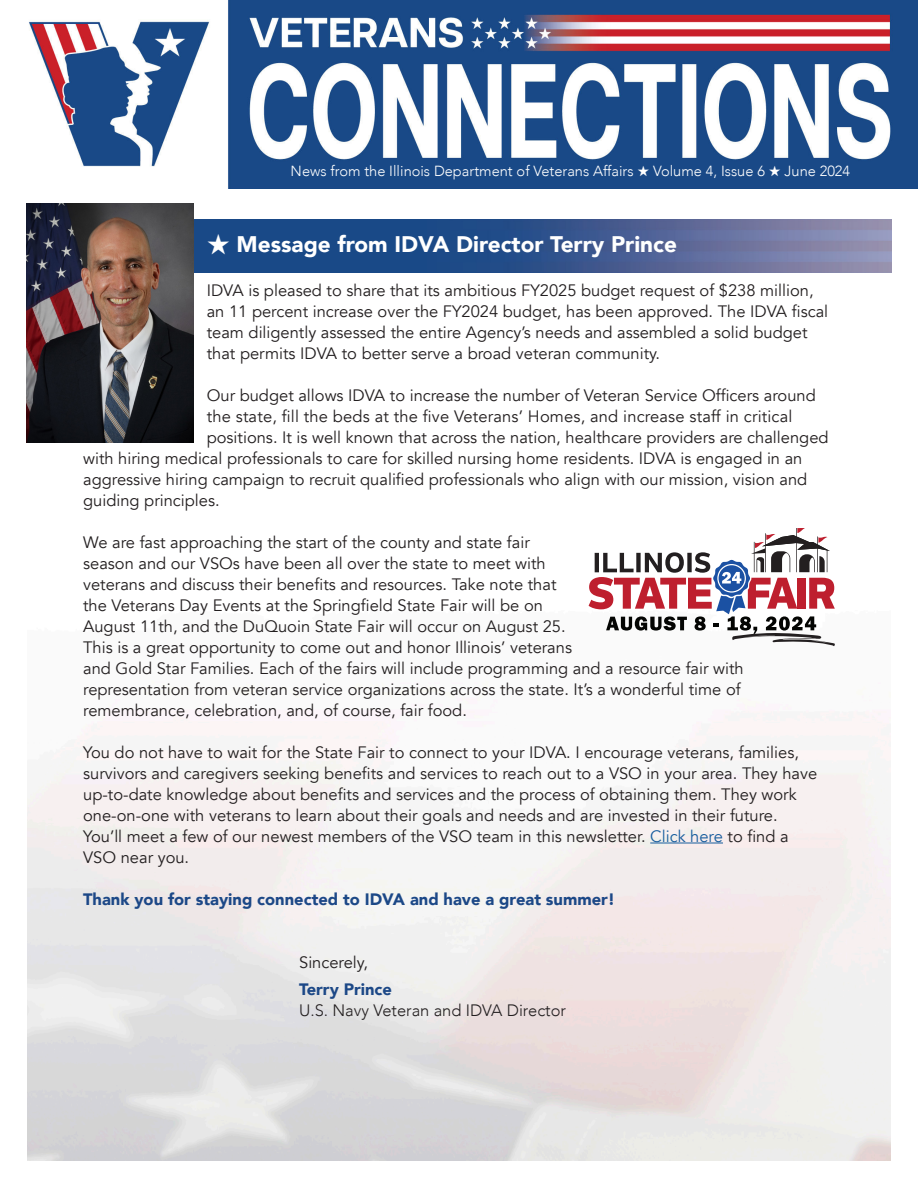
<style>
.page{position:relative;width:918px;height:1188px;background:#fff}
.page>*{position:absolute;margin:0;border:0;box-sizing:border-box;transform-origin:0 0}
.t1{font:900 22.5px "Avenir";color:#fff}
.t2{font:16.5px/21px "Avenir";color:#231f20}
.t3{font:900 16.5px "Avenir";color:#1c4887}
.t4{font:300 16.5px "Avenir";color:#231f20}
.t5{font:300 14.7px "Avenir";color:#fff}
.s1{color:#175d9e}
</style>
<div class="page">
<img style="left:193px;top:219px;width:698px;height:54px">
<img style="left:29px;top:0;width:889px;height:188px">
<hr style="left:650px;top:843px;width:73px;height:1px;background:#175d9e">
<img style="left:27px;top:203px;width:166px;height:240px">
<svg style="left:589px;top:528px;width:246px;height:118px"></svg>
<p class="t5" style="left:291px;top:162px;width:561px">News from the Illinois Department of Veterans Affairs ★ Volume 4, Issue 6 ★ June 2024</p>
<p class="t1" style="left:207px;top:225px;width:472px">★ Message from IDVA Director Terry Prince</p>
<p class="t2" style="left:207px;top:280px;width:623px">IDVA is pleased to share that its ambitious FY2025 budget request of $238 million, an 11 percent increase over the FY2024 budget, has been approved. The IDVA fiscal team diligently assessed the entire Agency’s needs and assembled a solid budget that permits IDVA to better serve a broad veteran community.</p>
<p class="t2" style="left:207px;top:385px;width:611px">Our budget allows IDVA to increase the number of Veteran Service Officers around</p>
<p class="t2" style="left:207px;top:406px;width:587px">the state, fill the beds at the five Veterans’ Homes, and increase staff in critical</p>
<p class="t2" style="left:207px;top:427px;width:623px">positions. It is well known that across the nation, healthcare providers are challenged</p>
<p class="t2" style="left:83px;top:448px;width:721px">with hiring medical professionals to care for skilled nursing home residents. IDVA is engaged in an</p>
<p class="t2" style="left:83px;top:469px;width:726px">aggressive hiring campaign to recruit qualified professionals who align with our mission, vision and</p>
<p class="t2" style="left:83px;top:490px;width:138px">guiding principles.</p>
<p class="t2" style="left:83px;top:532px;width:662px">We are fast approaching the start of the county and state fair<br>season and our VSOs have been all over the state to meet with<br>veterans and discuss their benefits and resources. Take note that<br>the Veterans Day Events at the Springfield State Fair will be on<br>August 11th, and the DuQuoin State Fair will occur on August 25.<br>This is a great opportunity to come out and honor Illinois’ veterans<br>and Gold Star Families. Each of the fairs will include programming and a resource fair with representation from veteran service organizations across the state. It’s a wonderful time of remembrance, celebration, and, of course, fair food.</p>
<p class="t2" style="left:83px;top:742px;width:736px">You do not have to wait for the State Fair to connect to your IDVA. I encourage veterans, families, survivors and caregivers seeking benefits and services to reach out to a VSO in your area. They have up-to-date knowledge about benefits and services and the process of obtaining them. They work one-on-one with veterans to learn about their goals and needs and are invested in their future.<br>You’ll meet a few of our newest members of the VSO team in this newsletter. <span class="s1">Click here</span> to find a VSO near you.</p>
<p class="t3" style="left:83px;top:885px;width:534px">Thank you for staying connected to IDVA and have a great summer!</p>
<p class="t2" style="left:299px;top:952px;width:70px">Sincerely,</p>
<p class="t3" style="left:299px;top:975px;width:94px">Terry Prince</p>
<p class="t4" style="left:299px;top:1000px;width:268px">U.S. Navy Veteran and IDVA Director</p>
</div>
